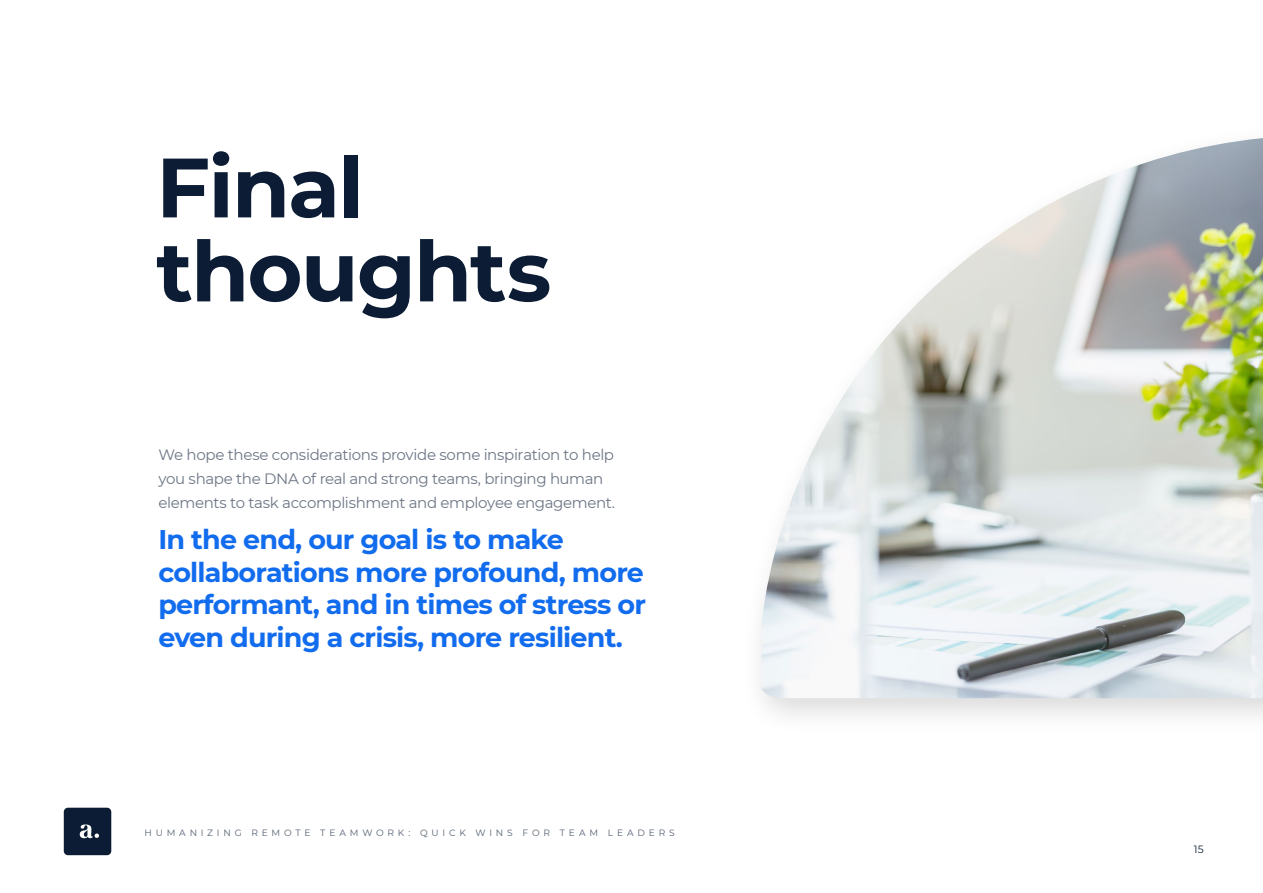
<style>
.page{position:relative;width:1263px;height:893px;background:#fff}
.page>*{position:absolute;margin:0;border:0;box-sizing:border-box;transform-origin:0 0}
.t1{font:700 84px/84px "Montserrat";letter-spacing:-.02em;color:#0b1c34}
.t2{font:700 27px/32.4px "Montserrat";letter-spacing:-.03em;color:#126cee}
.t3{font:15px/24px "Montserrat";letter-spacing:-.025em;color:#6c7685}
.t4{font:10.5px "Montserrat";color:#0b1c34}
.t5{font:9.15px "Montserrat";letter-spacing:.42em;color:#546071}
</style>
<div class="page">
<div style="left:64px;top:808px;width:47px;height:47px;background:#0b1c34;border-radius:4px"></div>
<svg style="left:80px;top:824px;width:19px;height:14px"></svg>
<div style="left:741px;top:119px;width:522px;height:617px;background:#000;opacity:.15"></div>
<img style="left:761px;top:138px;width:502px;height:560px">
<h1 class="t1" style="left:156px;top:141px;width:397px">Final thoughts</h1>
<p class="t3" style="left:158px;top:442px;width:458px">We hope these considerations provide some inspiration to help you shape the DNA of real and strong teams, bringing human elements to task accomplishment and employee engagement.</p>
<h2 class="t2" style="left:158px;top:522px;width:489px">In the end, our goal is to make collaborations more profound, more performant, and in times of stress or even during a crisis, more resilient.</h2>
<p class="t5" style="left:145px;top:827px;width:532px">HUMANIZING REMOTE TEAMWORK: QUICK WINS FOR TEAM LEADERS</p>
<p class="t4" style="left:1194px;top:842px;width:11px">15</p>
</div>
